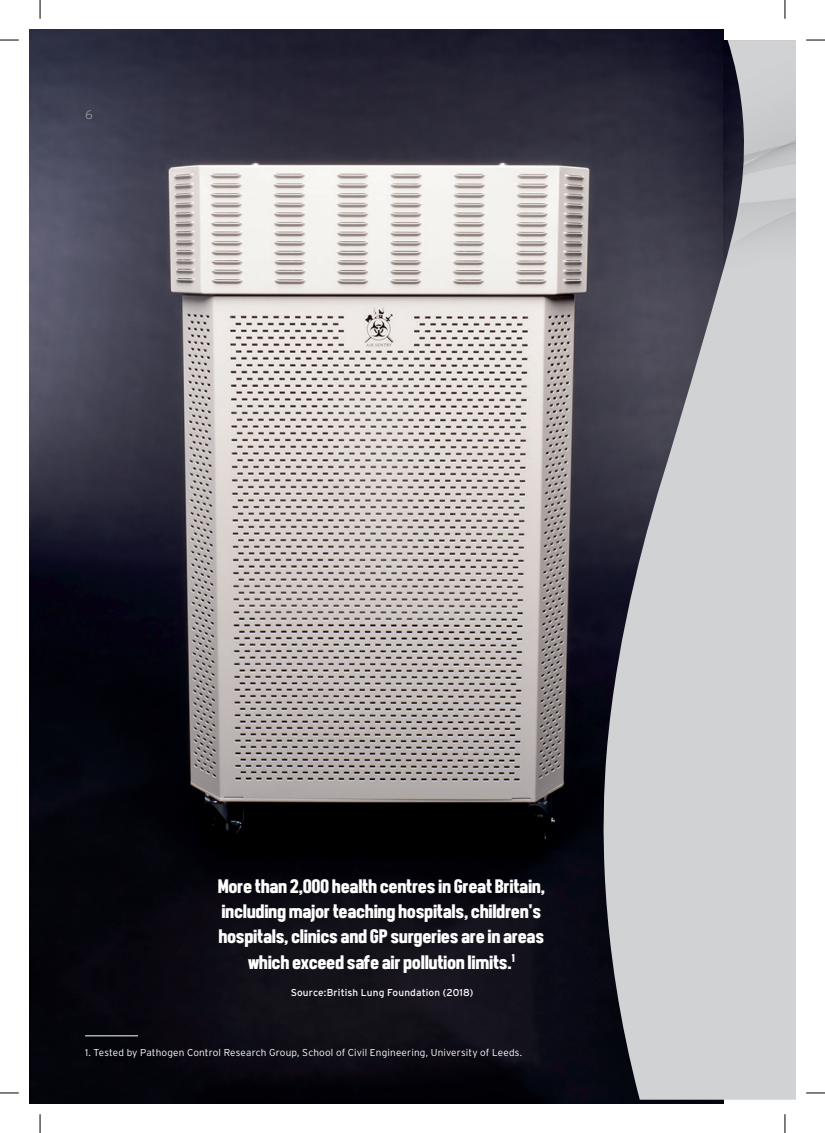
<style>
.page{position:relative;width:825px;height:1133px;background:#fff}
.page>*{position:absolute;margin:0;border:0;box-sizing:border-box;transform-origin:0 0}
.t1{font:20px/25px "Front Page Neue";color:#fff;text-align:center}
.t2{font:300 12.5px "Interstate";color:#939598}
.t3{font:300 10px "Interstate";letter-spacing:.015em;color:#fff}
.t4{font:10px "Interstate";letter-spacing:.015em;color:#fff}
</style>
<div class="page">
<img style="left:29px;top:29px;width:694px;height:1074px">
<svg style="left:598px;top:40px;width:197px;height:1059px;background:#929299"></svg>
<img style="left:723px;top:29px;width:72px;height:646px">
<hr style="left:85px;top:1035px;width:53px;height:1px;background:#fff">
<svg style="left:0;top:39px;width:19px;height:2px"></svg>
<svg style="left:806px;top:39px;width:18px;height:2px"></svg>
<svg style="left:0;top:1092px;width:19px;height:1px"></svg>
<svg style="left:806px;top:1092px;width:18px;height:1px"></svg>
<svg style="left:39px;top:0;width:2px;height:19px"></svg>
<svg style="left:39px;top:1114px;width:2px;height:18px"></svg>
<svg style="left:784px;top:0;width:1px;height:19px"></svg>
<svg style="left:784px;top:1114px;width:1px;height:18px"></svg>
<p class="t2" style="left:85px;top:107px;width:9px">6</p>
<p class="t1" style="left:218px;top:874px;width:328px">More than 2,000 health centres in Great Britain, including major teaching hospitals, children's hospitals, clinics and GP surgeries are in areas which exceed safe air pollution limits.<sup>1</sup></p>
<p class="t4" style="left:290px;top:986px;width:184px">Source:British Lung Foundation (2018)</p>
<p class="t3" style="left:85px;top:1046px;width:438px">1. Tested by Pathogen Control Research Group, School of Civil Engineering, University of Leeds.</p>
</div>
